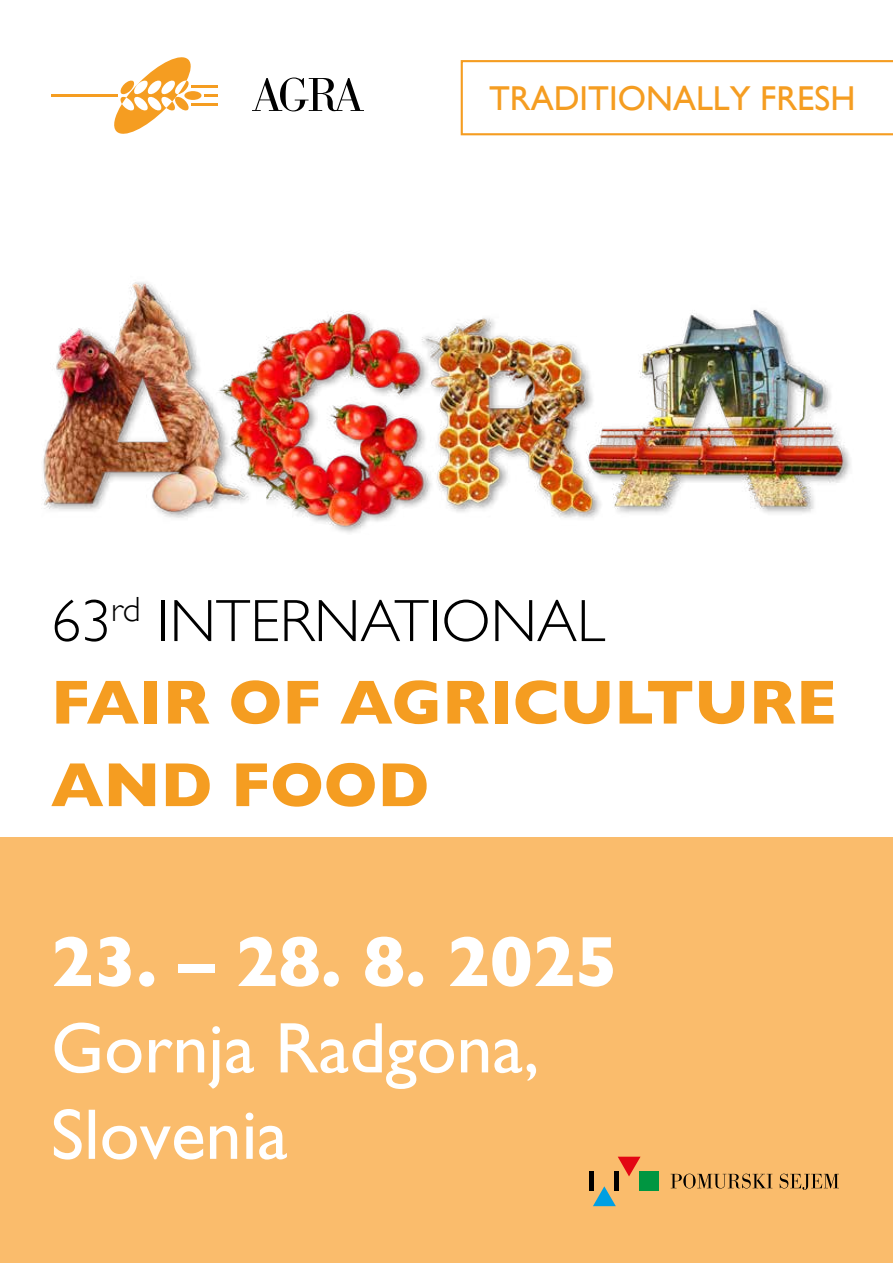
<style>
.page{position:relative;width:893px;height:1263px;background:#fff}
.page>*{position:absolute;margin:0;border:0;box-sizing:border-box;transform-origin:0 0}
.t1{font:72px/86.4px "Gill Sans";color:#fff}
.t2{font:700 72px "Gill Sans";color:#fff}
.t3{font:700 63px/82.5px "Gill Sans";color:#f59d21}
.t4{font:300 60px "Gill Sans";color:#000}
.t5{font:34.5px "Gill Sans";color:#f59d21}
</style>
<div class="page">
<div style="left:0;top:838px;width:893px;height:425px;background:#fabc6c"></div>
<div style="left:589px;top:1171px;width:5px;height:20px;background:#000"></div>
<div style="left:614px;top:1171px;width:5px;height:20px;background:#000"></div>
<div style="left:639px;top:1171px;width:20px;height:20px;background:#009641"></div>
<svg style="left:618px;top:1157px;width:22px;height:19px"></svg>
<svg style="left:593px;top:1186px;width:23px;height:20px"></svg>
<svg style="left:671px;top:1173px;width:168px;height:17px"></svg>
<svg style="left:461px;top:60px;width:432px;height:75px"></svg>
<div style="left:184px;top:91px;width:17px;height:9px;background:#f59d21;border-radius:50%"></div>
<hr style="left:204px;top:94px;width:14px;height:3px;background:#f59d21">
<hr style="left:191px;top:104px;width:27px;height:2px;background:#f59d21">
<hr style="left:191px;top:85px;width:27px;height:3px;background:#f59d21">
<hr style="left:51px;top:94px;width:67px;height:3px;background:#f59d21">
<svg style="left:114px;top:57px;width:78px;height:77px"></svg>
<svg style="left:252px;top:77px;width:112px;height:34px"></svg>
<img style="left:43px;top:282px;width:808px;height:251px">
<p class="t5" style="left:489px;top:78px;width:368px">TRADITIONALLY FRESH</p>
<p class="t4" style="left:51px;top:574px;width:556px">63<sup>rd</sup> INTERNATIONAL</p>
<p class="t3" style="left:51px;top:660px;width:787px">FAIR OF AGRICULTURE<br>AND FOOD</p>
<p class="t2" style="left:51px;top:904px;width:569px">23. – 28. 8. 2025</p>
<p class="t1" style="left:51px;top:1005px;width:490px">Gornja Radgona,<br>Slovenia</p>
</div>
